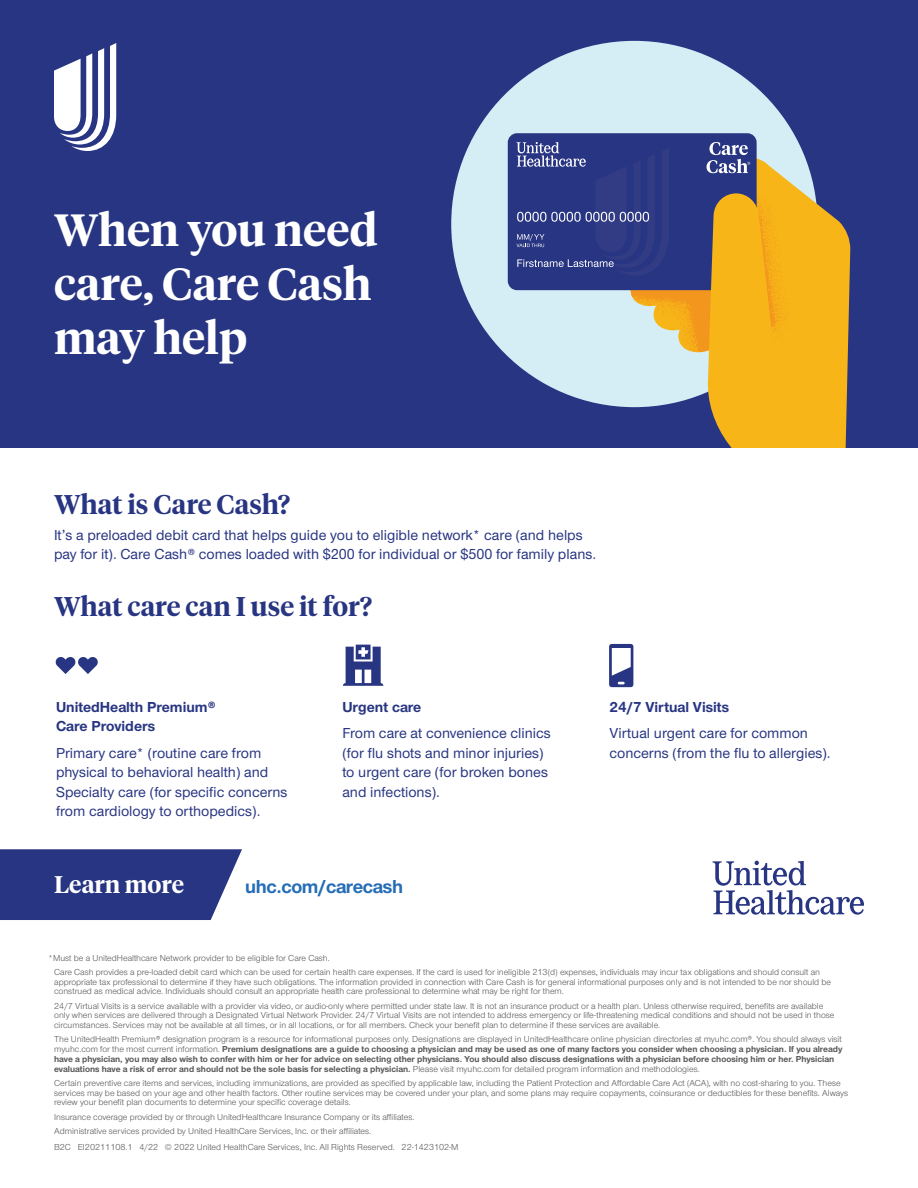
<style>
.page{position:relative;width:918px;height:1188px;background:#fff}
.page>*{position:absolute;margin:0;border:0;box-sizing:border-box;transform-origin:0 0}
.t1{font:600 45px/54px "UHC Serif Headline";color:#fff}
.t2{font:600 27px "UHC Serif Headline";color:#283582}
.t3{font:600 24px "UHC Serif Headline";color:#fff}
.t4{font:700 19.5px "UHC Sans";letter-spacing:-.02em;color:#256db6}
.t5{font:500 15px/19.5px "UHC Sans";color:#283582}
.t6{font:700 15px/19.5px "UHC Sans";color:#283582}
.t7{font:9px/9.8px "UHC Sans";color:#57585a}
.t8{font:700 9px/9.8px "UHC Sans";color:#57585a}
.s1{font-weight:400}
</style>
<div class="page">
<div style="left:0;top:0;width:918px;height:447px;background:#283582"></div>
<div style="left:451px;top:41px;width:367px;height:366px;background:#d5eef5;border-radius:50%"></div>
<svg style="left:54px;top:43px;width:62px;height:108px"></svg>
<svg style="left:0;top:849px;width:242px;height:71px;background:#36428a"></svg>
<svg style="left:713px;top:861px;width:151px;height:54px"></svg>
<svg style="left:790px;top:158px;width:60px;height:289px;fill:#f7b518"></svg>
<div style="left:508px;top:133px;width:249px;height:157px;background:#283582;border-radius:9px"></div>
<svg style="left:516px;top:142px;width:274px;height:305px"></svg>
<svg style="left:55px;top:657px;width:43px;height:17px"></svg>
<svg style="left:343px;top:645px;width:40px;height:41px"></svg>
<svg style="left:609px;top:644px;width:24px;height:43px"></svg>
<h1 class="t1" style="left:54px;top:201px;width:325px">When you need care, Care Cash may help</h1>
<h2 class="t2" style="left:54px;top:485px;width:238px">What is Care Cash?</h2>
<h3 class="t5" style="left:54px;top:524px;width:544px">It’s a preloaded debit card that helps guide you to eligible network* care (and helps pay for it). Care Cash® comes loaded with $200 for individual or $500 for family plans.</h3>
<h2 class="t2" style="left:54px;top:588px;width:320px">What care can I use it for?</h2>
<h3 class="t6" style="left:56px;top:697px;width:161px">UnitedHealth Premium®<br>Care Providers</h3>
<h3 class="t5" style="left:56px;top:742px;width:233px">Primary care* (routine care from physical to behavioral health) and Specialty care (for specific concerns from cardiology to orthopedics).</h3>
<h3 class="t6" style="left:342px;top:697px;width:81px">Urgent care</h3>
<h3 class="t5" style="left:342px;top:723px;width:210px">From care at convenience clinics (for flu shots and minor injuries) to urgent care (for broken bones and infections).</h3>
<h3 class="t3" style="left:54px;top:868px;width:132px">Learn more</h3>
<h3 class="t4" style="left:245px;top:873px;width:160px">uhc.com/carecash</h3>
<h3 class="t6" style="left:610px;top:697px;width:121px">24/7 Virtual Visits</h3>
<h3 class="t5" style="left:610px;top:723px;width:223px">Virtual urgent care for common concerns (from the flu to allergies).</h3>
<p class="t7" style="left:54px;top:950px;width:767px;line-height:14.2px;text-indent:-6px">*Must be a UnitedHealthcare Network provider to be eligible for Care Cash.<br>Care Cash provides a pre-loaded debit card which can be used for certain health care expenses. If the card is used for ineligible 213(d) expenses, individuals may incur tax obligations and should consult an</p>
<p class="t7" style="left:54px;top:977px;width:779px">appropriate tax professional to determine if they have such obligations. The information provided in connection with Care Cash is for general informational purposes only and is not intended to be nor should be construed as medical advice. Individuals should consult an appropriate health care professional to determine what may be right for them.</p>
<p class="t7" style="left:54px;top:1001px;width:782px">24/7 Virtual Visits is a service available with a provider via video, or audio-only where permitted under state law. It is not an insurance product or a health plan. Unless otherwise required, benefits are available only when services are delivered through a Designated Virtual Network Provider. 24/7 Virtual Visits are not intended to address emergency or life-threatening medical conditions and should not be used in those circumstances. Services may not be available at all times, or in all locations, or for all members. Check your benefit plan to determine if these services are available.</p>
<p class="t8" style="left:54px;top:1034px;width:790px"><span class="s1">The UnitedHealth Premium® designation program is a resource for informational purposes only. Designations are displayed in UnitedHealthcare online physician directories at myuhc.com®. You should always visit myuhc.com for the most current information.</span> Premium designations are a guide to choosing a physician and may be used as one of many factors you consider when choosing a physician. If you already have a physician, you may also wish to confer with him or her for advice on selecting other physicians. You should also discuss designations with a physician before choosing him or her. Physician evaluations have a risk of error and should not be the sole basis for selecting a physician. <span class="s1">Please visit myuhc.com for detailed program information and methodologies.</span></p>
<p class="t7" style="left:54px;top:1078px;width:796px">Certain preventive care items and services, including immunizations, are provided as specified by applicable law, including the Patient Protection and Affordable Care Act (ACA), with no cost-sharing to you. These services may be based on your age and other health factors. Other routine services may be covered under your plan, and some plans may require copayments, coinsurance or deductibles for these benefits. Always review your benefit plan documents to determine your specific coverage details.</p>
<p class="t7" style="left:54px;top:1109px;width:362px;line-height:14.2px">Insurance coverage provided by or through UnitedHealthcare Insurance Company or its affiliates.<br>Administrative services provided by United HealthCare Services, Inc. or their affiliates.</p>
<p class="t7" style="left:54px;top:1142px;width:406px">B2C EI20211108.1 4/22 © 2022 United HealthCare Services, Inc. All Rights Reserved. 22-1423102-M</p>
</div>
